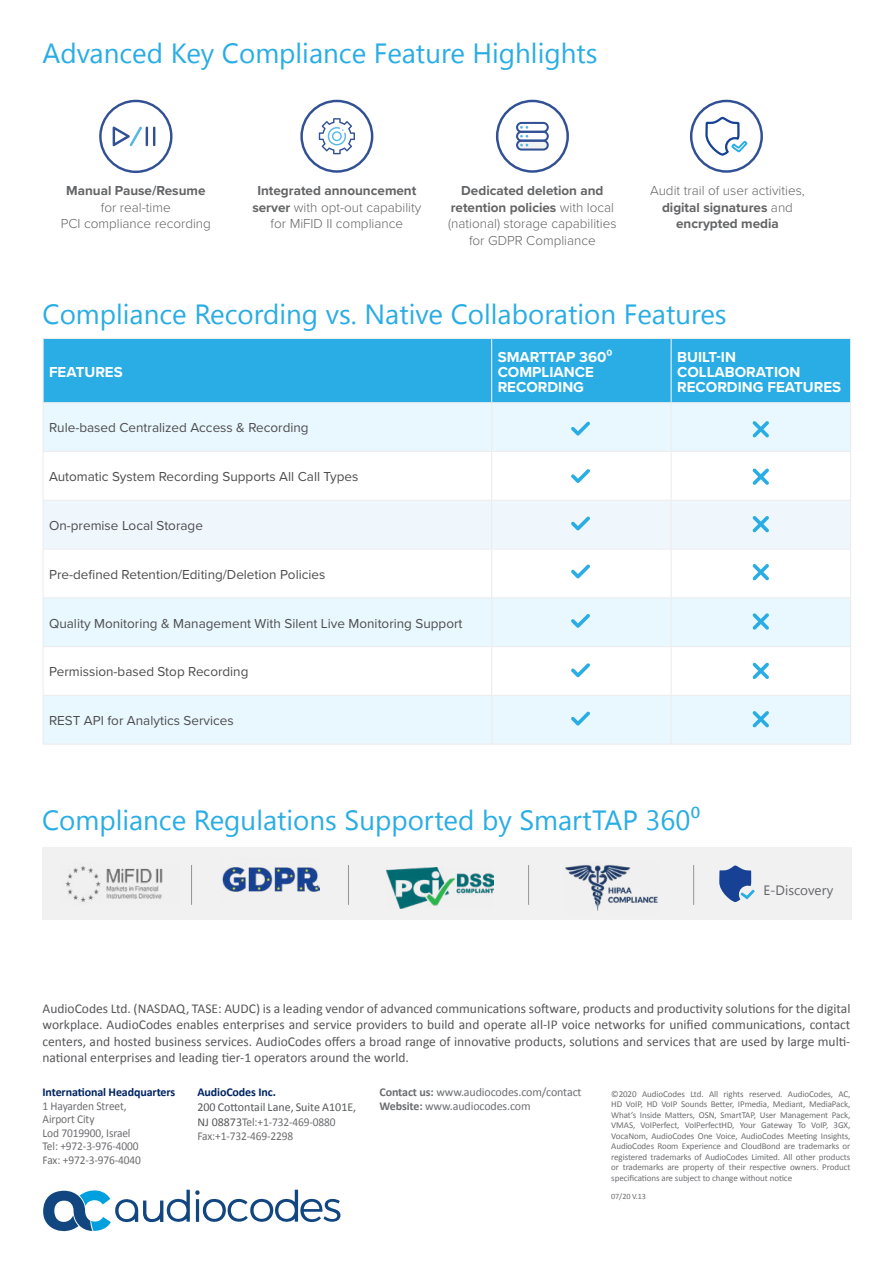
<style>
.page{position:relative;width:893px;height:1263px;background:#fff}
.page>*{position:absolute;margin:0;border:0;box-sizing:border-box;transform-origin:0 0}
.t1{font:27.75px "Segoe UI";color:#29ade4}
.t2{font:700 15px/15px "Proxima Nova";color:#fff}
.t3{font:13.5px/16.5px "Calibri";color:#58585b;text-align:justify}
.t4{font:13.5px "Proxima Nova";color:#4d4d4f}
.t5{font:300 13.5px/16.5px "Proxima Nova";color:#636466;text-align:center}
.t6{font:700 13.5px/16.5px "Proxima Nova";color:#636466;text-align:center}
.t7{font:13.5px "Segoe UI";color:#636466}
.t8{font:12px/13.5px "Calibri";letter-spacing:-.01em;color:#6d6e71;scale:.95 1}
.t9{font:12px/13.5px "Calibri";letter-spacing:-.01em;color:#6d6e71}
.t10{font:12px/15px "Calibri";color:#58595b}
.t11{font:700 12px "Calibri";letter-spacing:-.01em;color:#002561}
.t12{font:9px/10.5px "Calibri";letter-spacing:-.01em;color:#6d6e71;text-align:justify}
.t13{font:8.1px "Calibri";color:#6d6e71}
.s1{font-weight:700}
.s2{font-weight:300}
.s3{color:#6d6e71}
</style>
<div class="page">
<svg style="left:43px;top:1190px;width:297px;height:42px"></svg>
<svg style="left:99px;top:100px;width:74px;height:73px"></svg>
<div style="left:44px;top:339px;width:806px;height:63px;background:#29ade4"></div>
<svg style="left:44px;top:403px;width:806px;height:340px;fill:#f0f7fe"></svg>
<hr style="left:43px;top:338px;width:449px;height:1px;background:#ededee">
<hr style="left:43px;top:339px;width:1px;height:63px;background:#ededee">
<hr style="left:492px;top:338px;width:179px;height:1px;background:#ededee">
<hr style="left:491px;top:339px;width:1px;height:63px;background:#ededee">
<hr style="left:671px;top:338px;width:180px;height:1px;background:#ededee">
<hr style="left:671px;top:339px;width:1px;height:63px;background:#ededee">
<hr style="left:850px;top:339px;width:1px;height:63px;background:#ededee">
<hr style="left:43px;top:402px;width:449px;height:1px;background:#ededee">
<hr style="left:43px;top:403px;width:1px;height:48px;background:#ededee">
<hr style="left:492px;top:402px;width:179px;height:1px;background:#ededee">
<hr style="left:491px;top:403px;width:1px;height:48px;background:#ededee">
<hr style="left:671px;top:402px;width:180px;height:1px;background:#ededee">
<hr style="left:671px;top:403px;width:1px;height:48px;background:#ededee">
<hr style="left:850px;top:403px;width:1px;height:48px;background:#ededee">
<hr style="left:43px;top:451px;width:449px;height:1px;background:#ededee">
<hr style="left:43px;top:452px;width:1px;height:48px;background:#ededee">
<hr style="left:492px;top:451px;width:179px;height:1px;background:#ededee">
<hr style="left:491px;top:452px;width:1px;height:48px;background:#ededee">
<hr style="left:671px;top:451px;width:180px;height:1px;background:#ededee">
<hr style="left:671px;top:452px;width:1px;height:48px;background:#ededee">
<hr style="left:850px;top:452px;width:1px;height:48px;background:#ededee">
<hr style="left:43px;top:550px;width:1px;height:47px;background:#ededee">
<hr style="left:491px;top:550px;width:1px;height:47px;background:#ededee">
<hr style="left:671px;top:550px;width:1px;height:47px;background:#ededee">
<hr style="left:850px;top:550px;width:1px;height:47px;background:#ededee">
<hr style="left:43px;top:647px;width:1px;height:48px;background:#ededee">
<hr style="left:491px;top:647px;width:1px;height:48px;background:#ededee">
<hr style="left:671px;top:647px;width:1px;height:48px;background:#ededee">
<hr style="left:850px;top:647px;width:1px;height:48px;background:#ededee">
<hr style="left:43px;top:597px;width:449px;height:1px;background:#ededee">
<hr style="left:43px;top:598px;width:1px;height:48px;background:#ededee">
<hr style="left:43px;top:646px;width:449px;height:1px;background:#ededee">
<hr style="left:492px;top:597px;width:179px;height:1px;background:#ededee">
<hr style="left:491px;top:598px;width:1px;height:48px;background:#ededee">
<hr style="left:492px;top:646px;width:179px;height:1px;background:#ededee">
<hr style="left:671px;top:597px;width:180px;height:1px;background:#ededee">
<hr style="left:671px;top:598px;width:1px;height:48px;background:#ededee">
<hr style="left:850px;top:598px;width:1px;height:48px;background:#ededee">
<hr style="left:671px;top:646px;width:180px;height:1px;background:#ededee">
<hr style="left:43px;top:695px;width:449px;height:1px;background:#ededee">
<hr style="left:43px;top:696px;width:1px;height:47px;background:#ededee">
<hr style="left:43px;top:743px;width:449px;height:2px;background:#ededee">
<hr style="left:492px;top:695px;width:179px;height:1px;background:#ededee">
<hr style="left:491px;top:696px;width:1px;height:47px;background:#ededee">
<hr style="left:492px;top:743px;width:179px;height:2px;background:#ededee">
<hr style="left:671px;top:695px;width:180px;height:1px;background:#ededee">
<hr style="left:671px;top:696px;width:1px;height:47px;background:#ededee">
<hr style="left:850px;top:696px;width:1px;height:47px;background:#ededee">
<hr style="left:671px;top:743px;width:180px;height:2px;background:#ededee">
<hr style="left:43px;top:548px;width:449px;height:2px;background:#ededee">
<hr style="left:492px;top:548px;width:179px;height:2px;background:#ededee">
<hr style="left:671px;top:548px;width:180px;height:2px;background:#ededee">
<svg style="left:752px;top:421px;width:17px;height:16px"></svg>
<svg style="left:752px;top:468px;width:17px;height:17px"></svg>
<svg style="left:752px;top:564px;width:17px;height:16px"></svg>
<svg style="left:752px;top:613px;width:17px;height:17px"></svg>
<svg style="left:752px;top:663px;width:17px;height:16px"></svg>
<svg style="left:752px;top:711px;width:17px;height:16px"></svg>
<svg style="left:571px;top:421px;width:19px;height:15px"></svg>
<svg style="left:571px;top:469px;width:19px;height:14px"></svg>
<div style="left:43px;top:500px;width:808px;height:48px;background:#eff6fc"></div>
<svg style="left:571px;top:564px;width:19px;height:14px"></svg>
<svg style="left:571px;top:614px;width:19px;height:14px"></svg>
<svg style="left:571px;top:663px;width:19px;height:14px"></svg>
<svg style="left:571px;top:711px;width:19px;height:14px"></svg>
<svg style="left:690px;top:100px;width:73px;height:73px"></svg>
<svg style="left:300px;top:100px;width:73px;height:73px"></svg>
<div style="left:42px;top:847px;width:809px;height:72px;background:#f1f1f2"></div>
<img style="left:65px;top:865px;width:98px;height:38px">
<img style="left:387px;top:867px;width:107px;height:41px">
<img style="left:565px;top:864px;width:93px;height:47px">
<hr style="left:191px;top:865px;width:1px;height:40px;background:#939598">
<hr style="left:528px;top:865px;width:1px;height:40px;background:#939598">
<hr style="left:693px;top:865px;width:1px;height:40px;background:#939598">
<hr style="left:348px;top:865px;width:1px;height:40px;background:#939598">
<img style="left:222px;top:867px;width:98px;height:25px">
<svg style="left:719px;top:865px;width:36px;height:37px"></svg>
<svg style="left:496px;top:100px;width:73px;height:73px"></svg>
<h1 class="t1" style="left:43px;top:34px;width:557px">Advanced Key Compliance Feature Highlights</h1>
<h3 class="t6" style="left:66px;top:182px;width:141px">Manual Pause/Resume</h3>
<h3 class="t5" style="left:61px;top:198px;width:152px">for real-time<br>PCI compliance recording</h3>
<h3 class="t5" style="left:252px;top:182px;width:170px"><span class="s1">Integrated announcement server</span> with opt-out capability for MiFID II compliance</h3>
<h3 class="t5" style="left:448px;top:182px;width:170px"><span class="s1">Dedicated deletion and retention policies</span> with local (national) storage capabilities for GDPR Compliance</h3>
<h3 class="t6" style="left:650px;top:182px;width:156px"><span class="s2">Audit trail of user activities, </span>digital signatures <span class="s2">and </span>encrypted media</h3>
<h1 class="t1" style="left:43px;top:295px;width:686px">Compliance Recording vs. Native Collaboration Features</h1>
<h2 class="t2" style="left:49px;top:364px;width:75px">FEATURES</h2>
<h2 class="t2" style="left:498px;top:349px;width:116px">SMARTTAP 360⁰<br>COMPLIANCE<br>RECORDING</h2>
<h2 class="t2" style="left:677px;top:349px;width:165px">BUILT-IN<br>COLLABORATION<br>RECORDING FEATURES</h2>
<h3 class="t4" style="left:49px;top:418px;width:261px">Rule-based Centralized Access &amp; Recording</h3>
<h3 class="t4" style="left:49px;top:467px;width:311px">Automatic System Recording Supports All Call Types</h3>
<h3 class="t4" style="left:49px;top:515px;width:155px">On-premise Local Storage</h3>
<h3 class="t4" style="left:49px;top:564px;width:278px">Pre-defined Retention/Editing/Deletion Policies</h3>
<h3 class="t4" style="left:49px;top:613px;width:415px">Quality Monitoring &amp; Management With Silent Live Monitoring Support</h3>
<h3 class="t4" style="left:49px;top:662px;width:201px">Permission-based Stop Recording</h3>
<h3 class="t4" style="left:49px;top:710px;width:186px">REST API for Analytics Services</h3>
<h1 class="t1" style="left:42px;top:800px;width:660px">Compliance Regulations Supported by SmartTAP 360⁰</h1>
<h3 class="t7" style="left:763px;top:880px;width:72px">E-Discovery</h3>
<p class="t3" style="left:43px;top:1000px;width:809px">AudioCodes Ltd. (NASDAQ, TASE: AUDC) is a leading vendor of advanced communications software, products and productivity solutions for the digital workplace. AudioCodes enables enterprises and service providers to build and operate all-IP voice networks for unified communications, contact centers, and hosted business services. AudioCodes offers a broad range of innovative products, solutions and services that are used by large multi&shy;national enterprises and leading tier-1 operators around the world.</p>
<h3 class="t11" style="left:43px;top:1084px;width:134px">International Headquarters</h3>
<h3 class="t8" style="left:43px;top:1099px;width:105px">1 Hayarden Street,<br>Airport City<br>Lod 7019900, Israel<br>Tel: +972-3-976-4000<br>Fax: +972-3-976-4040</h3>
<h3 class="t11" style="left:197px;top:1084px;width:80px">AudioCodes Inc.</h3>
<h3 class="t10" style="left:197px;top:1100px;width:160px">200 Cottontail Lane, Suite A101E,<br>NJ 08873<span class="s3">Tel:+1-732-469-0880</span></h3>
<h3 class="t8" style="left:197px;top:1129px;width:102px">Fax:+1-732-469-2298</h3>
<h3 class="t9" style="left:379px;top:1085px;width:204px"><span class="s1">Contact us:</span> www.audiocodes.com/contact<br><span class="s1">Website:</span> www.audiocodes.com</h3>
<p class="t12" style="left:611px;top:1089px;width:241px">©2020 AudioCodes Ltd. All rights reserved. AudioCodes, AC, HD VoIP, HD VoIP Sounds Better, IPmedia, Mediant, MediaPack, What’s Inside Matters, OSN, SmartTAP, User Management Pack, VMAS, VoIPerfect, VoIPerfectHD, Your Gateway To VoIP, 3GX, VocaNom, AudioCodes One Voice, AudioCodes Meeting Insights, AudioCodes Room Experience and CloudBond are trademarks or registered trademarks of AudioCodes Limited. All other products or trademarks are property of their respective owners. Product specifications are subject to change without notice</p>
<p class="t13" style="left:611px;top:1191px;width:36px">07/20 V.13</p>
</div>
